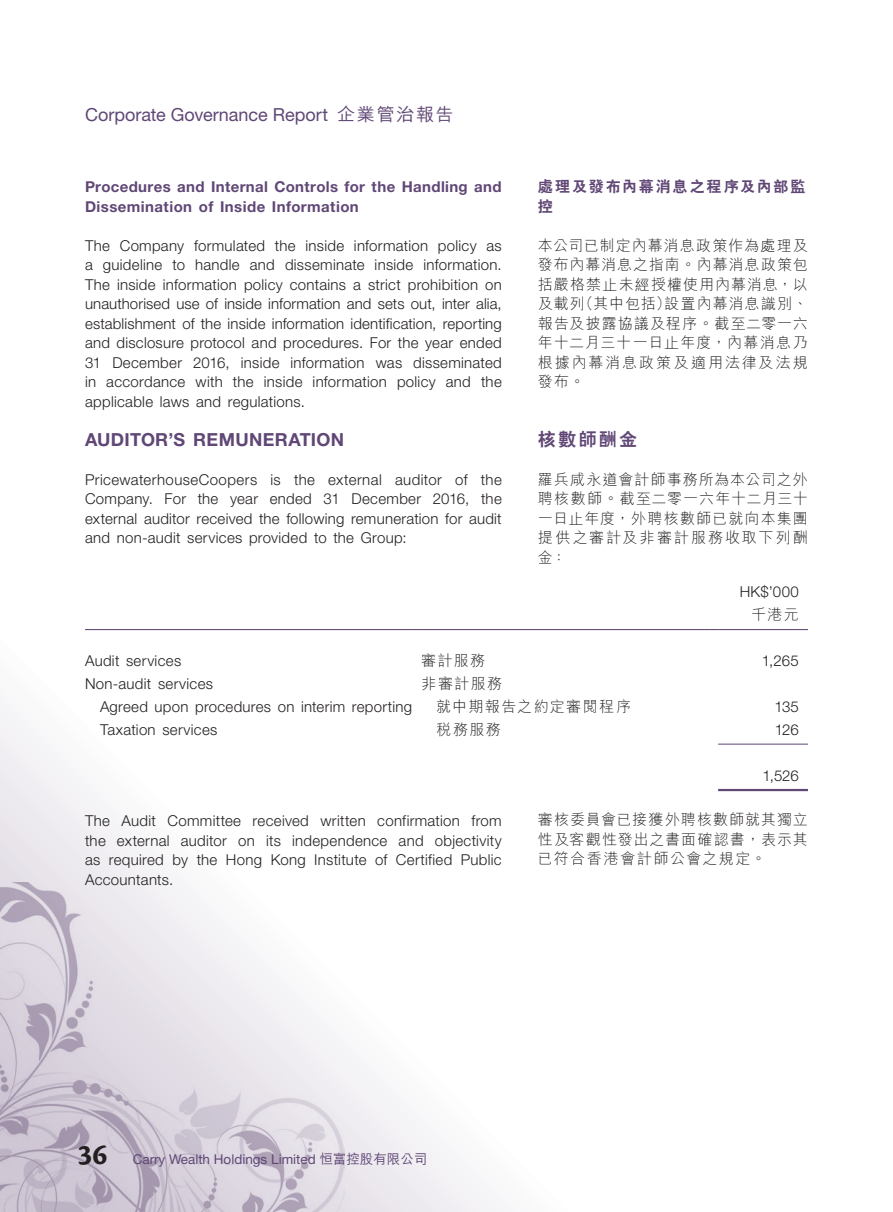
<style>
.page{position:relative;width:893px;height:1212px;background:#fff}
.page>*{position:absolute;margin:0;border:0;box-sizing:border-box;transform-origin:0 0}
.t1{font:700 30px "Cronos Pro";color:#231f20}
.t2{font:18px "Helvetica Neue LT Std";color:#604776}
._03_H1{font:700 18px "Helvetica Neue LT Std";letter-spacing:.015em;color:#604776}
._03_H1-2{font:800 18px "C Hei 2 HK";letter-spacing:.125em;color:#604776}
._11_P0{font:300 15px/19.5px "Helvetica Neue LT Std";letter-spacing:.02em;color:#231f20;text-align:justify}
._11_P0-2{font:300 15px/19.5px "M Hei HK";letter-spacing:.08em;color:#231f20;text-align:justify}
._15_Table_Stub{font:300 15px "Helvetica Neue LT Std";letter-spacing:.02em;color:#231f20}
._04___H2{font:700 15px/19.5px "Helvetica Neue LT Std";letter-spacing:.025em;color:#604776}
._15_Table_Stub-2{font:300 15px "M Hei HK";letter-spacing:.09em;color:#231f20}
._31_table_tab_6pt{font:300 15px "Helvetica Neue LT Std";color:#231f20}
._04___H2-2{font:800 15px/19.5px "C Hei 2 HK";letter-spacing:.12em;color:#604776}
._31_table_tab_6pt-2{font:300 15px "M Hei HK";color:#231f20}
.t3{font:13.5px "Helvetica Neue LT Std";color:#604776}
.s1{font-family:"M Hei HK";font-weight:500}
</style>
<div class="page">
<img style="left:0;top:882px;width:345px;height:330px">
<hr style="left:718px;top:629px;width:81px;height:1px;background:#604776">
<hr style="left:718px;top:744px;width:81px;height:1px;background:#604776">
<hr style="left:718px;top:789px;width:81px;height:2px;background:#604776">
<svg style="left:799px;top:789px;width:9px;height:2px"></svg>
<hr style="left:85px;top:629px;width:327px;height:1px;background:#604776">
<hr style="left:421px;top:629px;width:288px;height:1px;background:#604776">
<p class="t2" style="left:85px;top:104px;width:370px">Corporate Governance Report <span class="s1">企業管治報告</span></p>
<p class="_04___H2" style="left:85px;top:177px;width:418px">Procedures and Internal Controls for the Handling and<br>Dissemination of Inside Information</p>
<p class="_11_P0" style="left:85px;top:235px;width:418px">The Company formulated the inside information policy as a guideline to handle and disseminate inside information.<br>The inside information policy contains a strict prohibition on unauthorised use of inside information and sets out, inter alia, establishment of the inside information identification, reporting and disclosure protocol and procedures. For the year ended 31 December 2016, inside information was disseminated in accordance with the inside information policy and the applicable laws and regulations.</p>
<p class="_03_H1" style="left:85px;top:428px;width:261px">AUDITOR’S REMUNERATION</p>
<p class="_11_P0" style="left:85px;top:469px;width:418px">PricewaterhouseCoopers is the external auditor of the Company. For the year ended 31 December 2016, the external auditor received the following remuneration for audit and non-audit services provided to the Group:</p>
<p class="_04___H2-2" style="left:538px;top:177px;width:269px">處理及發布內幕消息之程序及內部監控</p>
<p class="_11_P0-2" style="left:538px;top:235px;width:272px">本公司已制定內幕消息政策作為處理及發布內幕消息之指南。內幕消息政策包括嚴格禁止未經授權使用內幕消息，以及載列（其中包括）設置內幕消息識別、報告及披露協議及程序。截至二零一六年十二月三十一日止年度，內幕消息乃根據內幕消息政策及適用法律及法規發布。</p>
<p class="_03_H1-2" style="left:538px;top:427px;width:101px">核數師酬金</p>
<p class="_11_P0-2" style="left:538px;top:469px;width:272px">羅兵咸永道會計師事務所為本公司之外聘核數師。截至二零一六年十二月三十一日止年度，外聘核數師已就向本集團提供之審計及非審計服務收取下列酬金：</p>
<p class="_31_table_tab_6pt" style="left:740px;top:583px;width:61px">HK$’000</p>
<p class="_31_table_tab_6pt-2" style="left:751px;top:604px;width:49px">千港元</p>
<p class="_15_Table_Stub" style="left:85px;top:652px;width:98px">Audit services</p>
<p class="_15_Table_Stub-2" style="left:421px;top:650px;width:66px">審計服務</p>
<p class="_31_table_tab_6pt" style="left:762px;top:652px;width:39px">1,265</p>
<p class="_15_Table_Stub" style="left:85px;top:675px;width:130px">Non-audit services</p>
<p class="_15_Table_Stub-2" style="left:421px;top:673px;width:83px">非審計服務</p>
<p class="_15_Table_Stub" style="left:100px;top:697px;width:314px">Agreed upon procedures on interim reporting</p>
<p class="_15_Table_Stub-2" style="left:436px;top:696px;width:196px">就中期報告之約定審閱程序</p>
<p class="_31_table_tab_6pt" style="left:774px;top:697px;width:26px">135</p>
<p class="_15_Table_Stub" style="left:100px;top:720px;width:119px">Taxation services</p>
<p class="_15_Table_Stub-2" style="left:436px;top:719px;width:66px">稅務服務</p>
<p class="_31_table_tab_6pt" style="left:775px;top:720px;width:26px">126</p>
<p class="_31_table_tab_6pt" style="left:762px;top:766px;width:38px">1,526</p>
<p class="_11_P0" style="left:85px;top:811px;width:418px">The Audit Committee received written confirmation from the external auditor on its independence and objectivity as required by the Hong Kong Institute of Certified Public Accountants.</p>
<p class="_11_P0-2" style="left:538px;top:809px;width:272px">審核委員會已接獲外聘核數師就其獨立性及客觀性發出之書面確認書，表示其已符合香港會計師公會之規定。</p>
<h1 class="t1" style="left:77px;top:1137px;width:32px">36</h1>
<p class="t3" style="left:133px;top:1151px;width:296px">Carry Wealth Holdings Limited <span class="s1">恒富控股有限公司</span></p>
</div>
